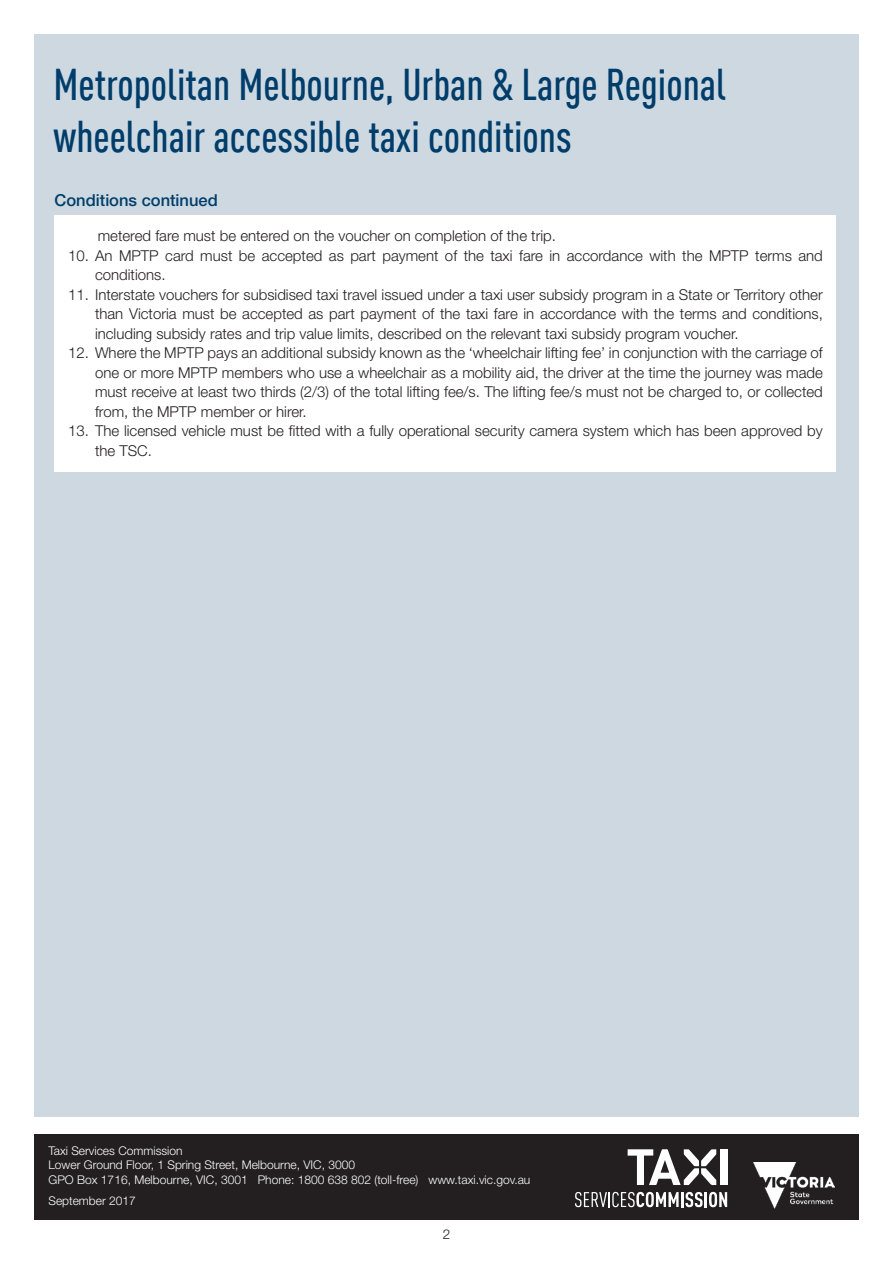
<style>
.page{position:relative;width:893px;height:1263px;background:#fff}
.page>*{position:absolute;margin:0;border:0;box-sizing:border-box;transform-origin:0 0}
.t1{font:500 condensed 43.5px/52.5px "DIN Offc";color:#003d6a}
.t2{font:500 16.5px "Helvetica Neue LT Std";color:#003d6a}
.t3{font:300 15px/19.5px "Helvetica Neue LT Std";color:#231f20}
.t4{font:300 13.5px "Helvetica Neue LT Std";color:#231f20}
.t5{font:300 12px/14.4px "Helvetica Neue LT Std";color:#fff}
</style>
<div class="page">
<div style="left:34px;top:1135px;width:825px;height:85px;background:#231f20"></div>
<div style="left:720px;top:1149px;width:7px;height:36px;background:#fff"></div>
<svg style="left:628px;top:1149px;width:88px;height:36px"></svg>
<hr style="left:681px;top:1192px;width:3px;height:15px;background:#fff">
<svg style="left:685px;top:1191px;width:42px;height:16px"></svg>
<svg style="left:575px;top:1191px;width:104px;height:16px"></svg>
<img style="left:753px;top:1162px;width:81px;height:46px">
<div style="left:34px;top:34px;width:825px;height:1083px;background:#cdd8e1"></div>
<div style="left:55px;top:216px;width:781px;height:256px;background:#fff"></div>
<p class="t1" style="left:54px;top:57px;width:674px">Metropolitan Melbourne, Urban &amp; Large Regional wheelchair accessible taxi conditions</p>
<p class="t2" style="left:55px;top:190px;width:165px">Conditions continued</p>
<p class="t3" style="left:98px;top:226px;width:460px">metered fare must be entered on the voucher on completion of the trip.</p>
<p class="t3" style="left:95px;top:245px;width:729px;text-indent:-27px">10. An MPTP card must be accepted as part payment of the taxi fare in accordance with the MPTP terms and conditions.</p>
<p class="t3" style="left:95px;top:284px;width:729px;text-align:justify;text-indent:-27px">11. Interstate vouchers for subsidised taxi travel issued under a taxi user subsidy program in a State or Territory other than Victoria must be accepted as part payment of the taxi fare in accordance with the terms and conditions, including subsidy rates and trip value limits, described on the relevant taxi subsidy program voucher.</p>
<p class="t3" style="left:95px;top:343px;width:729px;text-align:justify;text-indent:-27px">12. Where the MPTP pays an additional subsidy known as the ‘wheelchair lifting fee’ in conjunction with the carriage of one or more MPTP members who use a wheelchair as a mobility aid, the driver at the time the journey was made must receive at least two thirds (2/3) of the total lifting fee/s. The lifting fee/s must not be charged to, or collected from, the MPTP member or hirer.</p>
<p class="t3" style="left:95px;top:421px;width:729px;text-indent:-27px">13. The licensed vehicle must be fitted with a fully operational security camera system which has been approved by the TSC.</p>
<p class="t5" style="left:49px;top:1143px;width:483px">Taxi Services Commission<br>Lower Ground Floor, 1 Spring Street, Melbourne, VIC, 3000<br>GPO Box 1716, Melbourne, VIC, 3001 Phone: 1800 638 802 (toll-free) www.taxi.vic.gov.au</p>
<p class="t5" style="left:49px;top:1193px;width:89px">September 2017</p>
<p class="t4" style="left:443px;top:1225px;width:9px">2</p>
</div>
